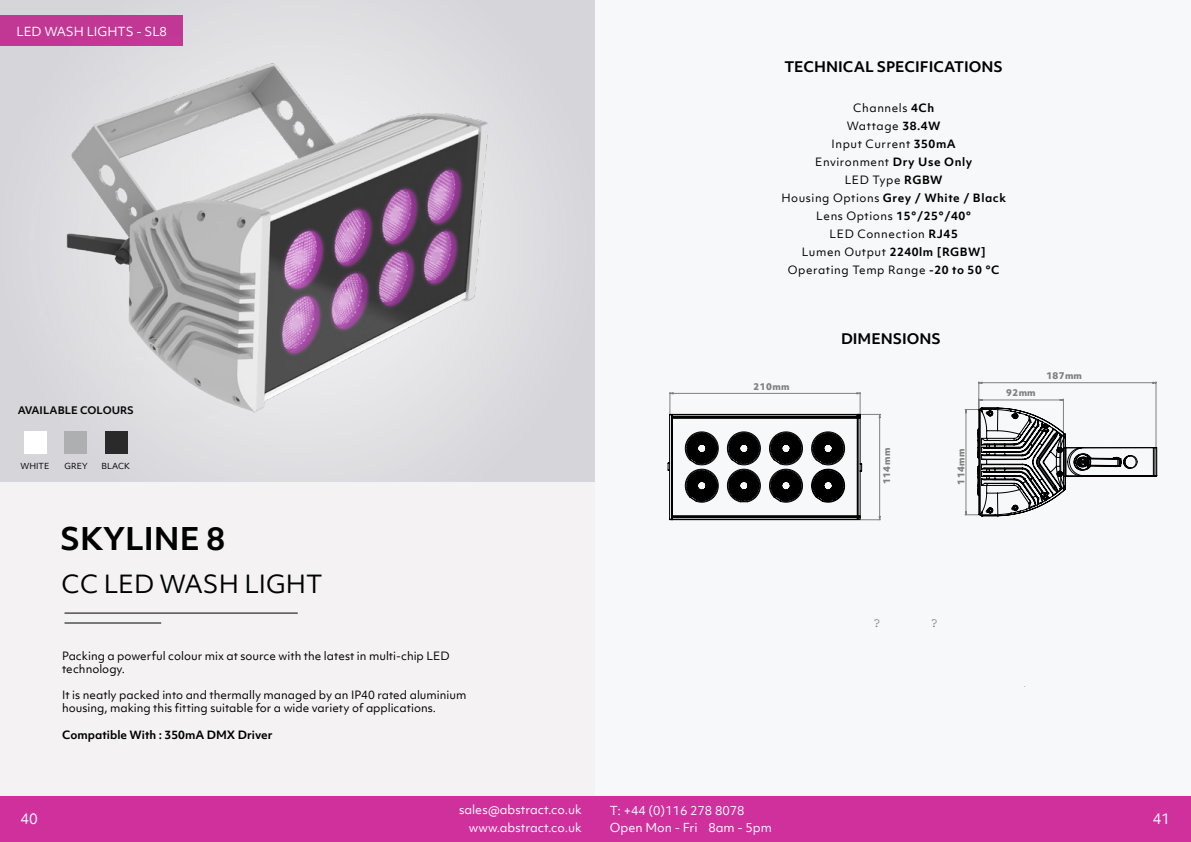
<style>
.page{position:relative;width:1191px;height:842px;background:#fff}
.page>*{position:absolute;margin:0;border:0;box-sizing:border-box;transform-origin:0 0}
.t1{font:700 30px "Objektiv Mk 1";color:#000101}
.t2{font:24px "Objektiv Mk 1";color:#000101}
.t3{font:700 14px "Objektiv Mk 1";color:#000101}
.t4{font:14px "Objektiv Mk 1";color:#fff}
.t5{font:13.2px "Courier";color:#808080}
.t6{font:12px "Objektiv Mk 1";color:#fff}
.t7{font:11.9px "Objektiv Mk 1";color:#fff}
.t8{font:11.7px/17.2px "Objektiv Mk 1";color:#fff;text-align:right}
.t9{font:11px/13.2px "Objektiv Mk 1";color:#000}
.t10{font:11px/18px "Objektiv Mk 1";letter-spacing:.05em;color:#000;text-align:center}
.t11{font:700 11px "Objektiv Mk 1";color:#000}
.t12{font:700 10px "Objektiv Mk 1";color:#000}
.t13{font:800 9px "Objektiv Mk 1";letter-spacing:.05em;color:#808080}
.t14{font:8px "Objektiv Mk 1";color:#000}
.s1{font-weight:700}
</style>
<div class="page">
<div style="left:0;top:0;width:596px;height:482px;background:#d9d9dd"></div>
<div style="left:0;top:482px;width:595px;height:359px;background:#f4f2f3"></div>
<div style="left:0;top:15px;width:182px;height:31px;background:#c13894"></div>
<hr style="left:64px;top:613px;width:234px;height:1px;background:#000">
<hr style="left:64px;top:623px;width:97px;height:1px;background:#000">
<div style="left:65px;top:432px;width:22px;height:22px;background:#aeafb0"></div>
<div style="left:24px;top:431px;width:23px;height:23px;background:#fff"></div>
<div style="left:105px;top:432px;width:22px;height:22px;background:#2b2a2a"></div>
<img style="left:66px;top:36px;width:422px;height:380px">
<div style="left:595px;top:0;width:596px;height:842px;background:#f7f8f9"></div>
<svg style="left:668px;top:392px;width:212px;height:129px"></svg>
<svg style="left:964px;top:382px;width:193px;height:135px"></svg>
<div style="left:0;top:796px;width:1191px;height:46px;background:#d0309c"></div>
<p class="t6" style="left:16px;top:23px;width:152px">LED WASH LIGHTS - SL8</p>
<p class="t12" style="left:18px;top:403px;width:118px">AVAILABLE COLOURS</p>
<p class="t14" style="left:21px;top:460px;width:30px">WHITE</p>
<p class="t14" style="left:65px;top:460px;width:24px">GREY</p>
<p class="t14" style="left:101px;top:460px;width:30px">BLACK</p>
<h1 class="t1" style="left:60px;top:518px;width:166px">SKYLINE 8</h1>
<h2 class="t2" style="left:61px;top:567px;width:262px">CC LED WASH LIGHT</h2>
<p class="t9" style="left:62px;top:649px;width:389px">Packing a powerful colour mix at source with the latest in multi-chip LED technology.</p>
<p class="t9" style="left:62px;top:688px;width:406px">It is neatly packed into and thermally managed by an IP40 rated aluminium housing, making this fitting suitable for a wide variety of applications.</p>
<p class="t11" style="left:62px;top:727px;width:212px">Compatible With : 350mA DMX Driver</p>
<p class="t3" style="left:784px;top:57px;width:220px">TECHNICAL SPECIFICATIONS</p>
<p class="t10" style="left:781px;top:98px;width:226px">Channels <span class="s1">4Ch<br></span>Wattage <span class="s1">38.4W<br></span>Input Current <span class="s1">350mA<br></span>Environment <span class="s1">Dry Use Only<br></span>LED Type <span class="s1">RGBW<br></span>Housing Options <span class="s1">Grey / White / Black<br></span>Lens Options <span class="s1">15°/25°/40°<br></span>LED Connection <span class="s1">RJ45<br></span>Lumen Output <span class="s1">2240lm [RGBW]<br></span>Operating Temp Range <span class="s1">-20 to 50 °C</span></p>
<p class="t13" style="left:753px;top:380px;width:38px">210mm</p>
<p class="t3" style="left:841px;top:328px;width:101px">DIMENSIONS</p>
<p class="t13" style="left:880px;top:484px;width:38px;rotate:-90deg">114mm</p>
<p class="t13" style="left:954px;top:484px;width:37px;rotate:-90deg">114mm</p>
<p class="t13" style="left:1006px;top:386px;width:31px">92mm</p>
<p class="t13" style="left:1046px;top:369px;width:37px">187mm</p>
<p class="t5" style="left:873px;top:615px;width:9px">?</p>
<p class="t5" style="left:930px;top:615px;width:9px">?</p>
<p class="t8" style="left:459px;top:801px;width:124px">sales@abstract.co.uk www.abstract.co.uk</p>
<p class="t7" style="left:610px;top:802px;width:136px">T: +44 (0)116 278 8078</p>
<p class="t4" style="left:21px;top:809px;width:19px">40</p>
<p class="t4" style="left:1152px;top:809px;width:19px">41</p>
<p class="t7" style="left:610px;top:819px;width:163px">Open Mon - Fri 8am - 5pm</p>
</div>
